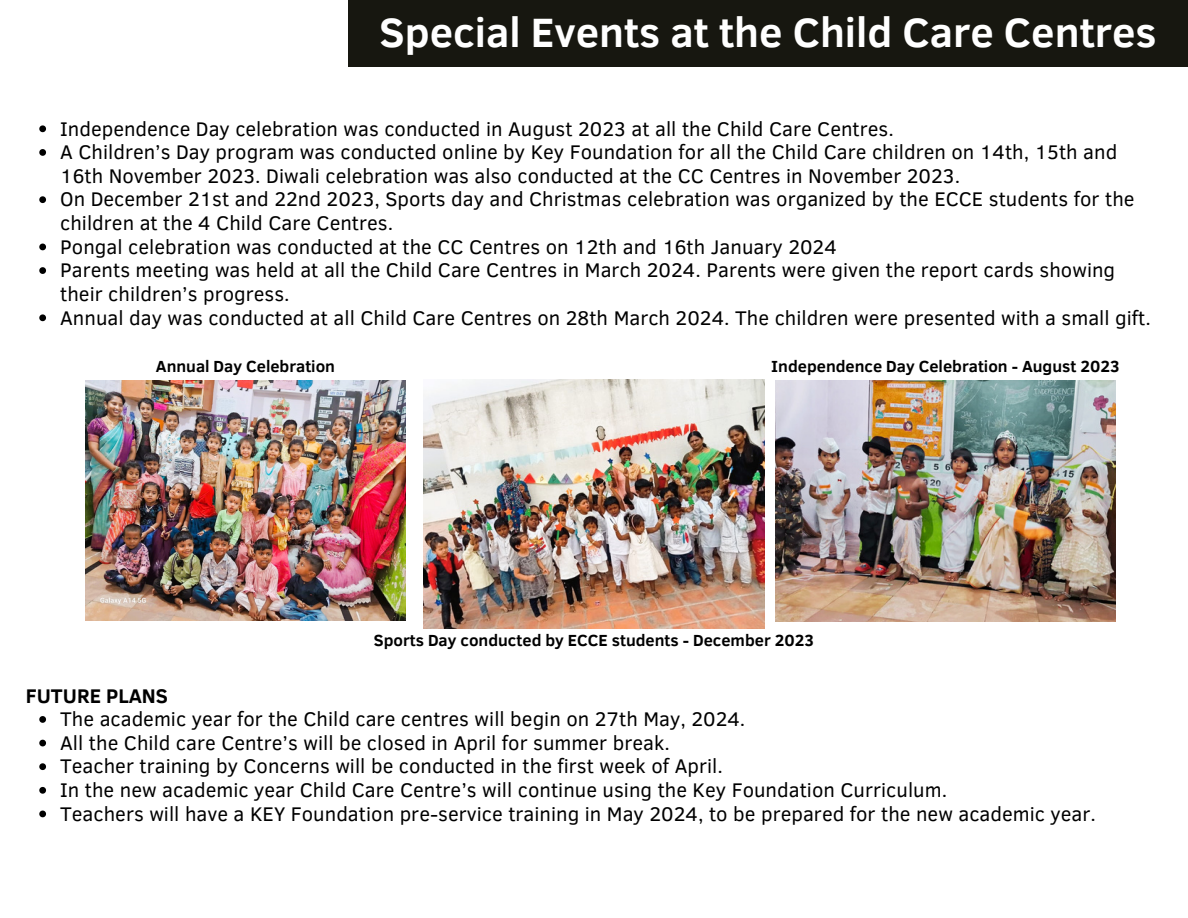
<style>
.page{position:relative;width:1188px;height:918px;background:#fff}
.page>*{position:absolute;margin:0;border:0;box-sizing:border-box;transform-origin:0 0}
.t1{font:700 42px "Clear Sans";color:#fff}
.t2{font:20.25px/23.7px "Clear Sans";color:#000}
.t3{font:700 20.25px "Clear Sans";color:#000}
.t4{font:700 16.5px "Clear Sans";color:#000}
</style>
<div class="page">
<svg style="left:39px;top:125px;width:7px;height:7px"></svg>
<svg style="left:39px;top:149px;width:7px;height:7px"></svg>
<svg style="left:39px;top:196px;width:7px;height:7px"></svg>
<svg style="left:39px;top:244px;width:7px;height:6px"></svg>
<svg style="left:39px;top:267px;width:7px;height:7px"></svg>
<svg style="left:39px;top:314px;width:7px;height:7px"></svg>
<svg style="left:39px;top:716px;width:7px;height:7px"></svg>
<svg style="left:39px;top:740px;width:7px;height:6px"></svg>
<svg style="left:39px;top:763px;width:7px;height:7px"></svg>
<svg style="left:39px;top:787px;width:7px;height:7px"></svg>
<svg style="left:39px;top:811px;width:7px;height:6px"></svg>
<div style="left:348px;top:0;width:840px;height:66px;background:#171710"></div>
<img style="left:776px;top:380px;width:340px;height:242px">
<img style="left:423px;top:379px;width:341px;height:250px">
<img style="left:85px;top:380px;width:321px;height:241px">
<p class="t1" style="left:380px;top:1px;width:778px">Special Events at the Child Care Centres</p>
<p class="t2" style="left:60px;top:116px;width:1092px">Independence Day celebration was conducted in August 2023 at all the Child Care Centres.<br>A Children’s Day program was conducted online by Key Foundation for all the Child Care children on 14th, 15th and 16th November 2023. Diwali celebration was also conducted at the CC Centres in November 2023.<br>On December 21st and 22nd 2023, Sports day and Christmas celebration was organized by the ECCE students for the children at the 4 Child Care Centres.<br>Pongal celebration was conducted at the CC Centres on 12th and 16th January 2024<br>Parents meeting was held at all the Child Care Centres in March 2024. Parents were given the report cards showing their children’s progress.<br>Annual day was conducted at all Child Care Centres on 28th March 2024. The children were presented with a small gift.</p>
<p class="t4" style="left:156px;top:355px;width:181px">Annual Day Celebration</p>
<p class="t4" style="left:771px;top:355px;width:350px">Independence Day Celebration - August 2023</p>
<p class="t4" style="left:374px;top:628px;width:442px">Sports Day conducted by ECCE students - December 2023</p>
<p class="t3" style="left:26px;top:681px;width:144px">FUTURE PLANS</p>
<p class="t2" style="left:60px;top:706px;width:1037px">The academic year for the Child care centres will begin on 27th May, 2024.<br>All the Child care Centre’s will be closed in April for summer break.<br>Teacher training by Concerns will be conducted in the first week of April.<br>In the new academic year Child Care Centre’s will continue using the Key Foundation Curriculum.<br>Teachers will have a KEY Foundation pre-service training in May 2024, to be prepared for the new academic year.</p>
</div>
